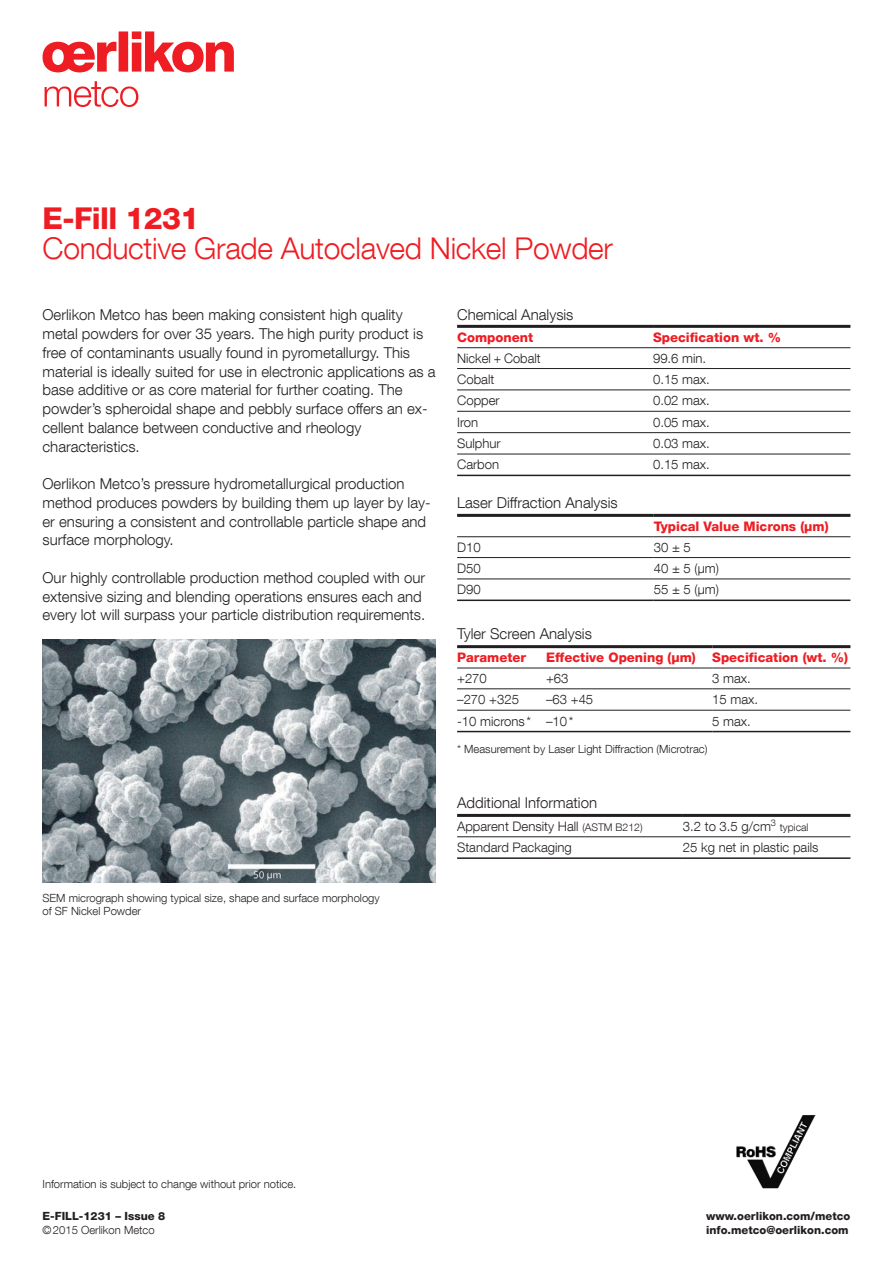
<style>
.page{position:relative;width:893px;height:1263px;background:#fff}
.page>*{position:absolute;margin:0;border:0;box-sizing:border-box;transform-origin:0 0}
.t1{font:300 30px "Helvetica Neue LT Com";letter-spacing:-.01em;color:#ee1d23}
.t2{font:800 30px "Helvetica Neue LT Com";letter-spacing:-.02em;color:#ee1d23}
.t3{font:300 15px/18.8px "Helvetica Neue LT Com";color:#231f20}
.t4{font:300 13.2px "Helvetica Neue LT Com";color:#231f20}
.t5{font:800 13.2px "Helvetica Neue LT Com";color:#ee1d23}
.t6{font:300 11.25px/13.2px "Helvetica Neue LT Com";color:#231f20}
.t7{font:800 11.25px/14.1px "Helvetica Neue LT Com";color:#231f20}
.s1{font-size:10.5px}
</style>
<div class="page">
<svg style="left:43px;top:31px;width:191px;height:41px"></svg>
<svg style="left:45px;top:81px;width:93px;height:26px"></svg>
<img style="left:43px;top:639px;width:393px;height:244px">
<img style="left:736px;top:1115px;width:79px;height:73px">
<hr style="left:457px;top:368px;width:196px;height:1px;background:#231f20">
<hr style="left:653px;top:368px;width:197px;height:1px;background:#231f20">
<hr style="left:457px;top:390px;width:196px;height:1px;background:#231f20">
<hr style="left:653px;top:390px;width:197px;height:1px;background:#231f20">
<hr style="left:457px;top:411px;width:196px;height:1px;background:#231f20">
<hr style="left:653px;top:411px;width:197px;height:1px;background:#231f20">
<hr style="left:457px;top:432px;width:196px;height:1px;background:#231f20">
<hr style="left:653px;top:432px;width:197px;height:1px;background:#231f20">
<hr style="left:457px;top:454px;width:196px;height:1px;background:#231f20">
<hr style="left:653px;top:454px;width:197px;height:1px;background:#231f20">
<hr style="left:457px;top:325px;width:196px;height:3px;background:#231f20">
<hr style="left:653px;top:325px;width:197px;height:3px;background:#231f20">
<hr style="left:457px;top:347px;width:196px;height:1px;background:#231f20">
<hr style="left:653px;top:347px;width:197px;height:1px;background:#231f20">
<hr style="left:457px;top:475px;width:196px;height:1px;background:#231f20">
<hr style="left:653px;top:475px;width:197px;height:1px;background:#231f20">
<hr style="left:457px;top:557px;width:197px;height:1px;background:#231f20">
<hr style="left:654px;top:557px;width:196px;height:1px;background:#231f20">
<hr style="left:457px;top:579px;width:197px;height:1px;background:#231f20">
<hr style="left:654px;top:579px;width:196px;height:1px;background:#231f20">
<hr style="left:457px;top:514px;width:197px;height:3px;background:#231f20">
<hr style="left:654px;top:514px;width:196px;height:3px;background:#231f20">
<hr style="left:457px;top:536px;width:197px;height:1px;background:#231f20">
<hr style="left:654px;top:536px;width:196px;height:1px;background:#231f20">
<hr style="left:457px;top:599px;width:197px;height:2px;background:#231f20">
<hr style="left:654px;top:599px;width:196px;height:2px;background:#231f20">
<hr style="left:457px;top:645px;width:89px;height:3px;background:#231f20">
<hr style="left:546px;top:645px;width:166px;height:3px;background:#231f20">
<hr style="left:712px;top:645px;width:138px;height:3px;background:#231f20">
<hr style="left:457px;top:668px;width:89px;height:1px;background:#231f20">
<hr style="left:546px;top:668px;width:166px;height:1px;background:#231f20">
<hr style="left:712px;top:668px;width:138px;height:1px;background:#231f20">
<hr style="left:457px;top:731px;width:89px;height:1px;background:#231f20">
<hr style="left:546px;top:731px;width:166px;height:1px;background:#231f20">
<hr style="left:712px;top:731px;width:138px;height:1px;background:#231f20">
<hr style="left:457px;top:688px;width:89px;height:1px;background:#231f20">
<hr style="left:546px;top:688px;width:166px;height:1px;background:#231f20">
<hr style="left:712px;top:688px;width:138px;height:1px;background:#231f20">
<hr style="left:457px;top:710px;width:89px;height:1px;background:#231f20">
<hr style="left:546px;top:710px;width:166px;height:1px;background:#231f20">
<hr style="left:712px;top:710px;width:138px;height:1px;background:#231f20">
<hr style="left:457px;top:836px;width:226px;height:1px;background:#231f20">
<hr style="left:683px;top:836px;width:167px;height:1px;background:#231f20">
<hr style="left:457px;top:857px;width:226px;height:2px;background:#231f20">
<hr style="left:683px;top:857px;width:167px;height:2px;background:#231f20">
<hr style="left:457px;top:814px;width:226px;height:3px;background:#231f20">
<hr style="left:683px;top:814px;width:167px;height:3px;background:#231f20">
<h1 class="t2" style="left:43px;top:201px;width:158px">E-Fill 1231</h1>
<h1 class="t1" style="left:43px;top:230px;width:572px">Conductive Grade Autoclaved Nickel Powder</h1>
<p class="t3" style="left:43px;top:305px;width:395px">Oerlikon Metco has been making consistent high quality metal powders for over 35 years. The high purity product is free of contaminants usually found in pyrometallurgy. This material is ideally suited for use in electronic applications as a base additive or as core material for further coating. The powder’s spheroidal shape and pebbly surface offers an ex&shy;cellent balance between conductive and rheology characteristics.</p>
<p class="t3" style="left:43px;top:474px;width:390px">Oerlikon Metco’s pressure hydrometallurgical production method produces powders by building them up layer by lay&shy;er ensuring a consistent and controllable particle shape and surface morphology.</p>
<p class="t3" style="left:43px;top:568px;width:384px">Our highly controllable production method coupled with our extensive sizing and blending operations ensures each and every lot will surpass your particle distribution requirements.</p>
<p class="t6" style="left:43px;top:891px;width:339px">SEM micrograph showing typical size, shape and surface morphology -of SF Nickel Powder</p>
<p class="t3" style="left:457px;top:305px;width:118px">Chemical Analysis</p>
<p class="t5" style="left:457px;top:329px;width:78px">Component</p>
<p class="t5" style="left:653px;top:329px;width:130px">Specification wt. %</p>
<p class="t4" style="left:457px;top:350px;width:85px">Nickel + Cobalt</p>
<p class="t4" style="left:653px;top:350px;width:55px">99.6 min.</p>
<p class="t4" style="left:457px;top:371px;width:39px">Cobalt</p>
<p class="t4" style="left:653px;top:371px;width:58px">0.15 max.</p>
<p class="t4" style="left:457px;top:392px;width:44px">Copper</p>
<p class="t4" style="left:653px;top:392px;width:58px">0.02 max.</p>
<p class="t4" style="left:457px;top:414px;width:23px">Iron</p>
<p class="t4" style="left:653px;top:414px;width:58px">0.05 max.</p>
<p class="t4" style="left:457px;top:435px;width:45px">Sulphur</p>
<p class="t4" style="left:653px;top:435px;width:58px">0.03 max.</p>
<p class="t4" style="left:457px;top:457px;width:44px">Carbon</p>
<p class="t4" style="left:653px;top:457px;width:58px">0.15 max.</p>
<p class="t3" style="left:457px;top:493px;width:162px">Laser Diffraction Analysis</p>
<p class="t5" style="left:654px;top:518px;width:176px">Typical Value Microns (μm)</p>
<p class="t4" style="left:457px;top:539px;width:25px">D10</p>
<p class="t4" style="left:654px;top:539px;width:39px">30 ± 5</p>
<p class="t4" style="left:457px;top:560px;width:25px">D50</p>
<p class="t4" style="left:654px;top:560px;width:67px">40 ± 5 (μm)</p>
<p class="t4" style="left:457px;top:581px;width:25px">D90</p>
<p class="t4" style="left:654px;top:581px;width:67px">55 ± 5 (μm)</p>
<p class="t3" style="left:457px;top:624px;width:136px">Tyler Screen Analysis</p>
<p class="t5" style="left:457px;top:649px;width:71px">Parameter</p>
<p class="t5" style="left:546px;top:649px;width:151px">Effective Opening (μm)</p>
<p class="t5" style="left:712px;top:649px;width:137px">Specification (wt. %)</p>
<p class="t4" style="left:457px;top:670px;width:31px">+270</p>
<p class="t4" style="left:546px;top:670px;width:24px">+63</p>
<p class="t4" style="left:712px;top:670px;width:40px">3 max.</p>
<p class="t4" style="left:457px;top:691px;width:63px">–270 +325</p>
<p class="t4" style="left:546px;top:691px;width:49px">–63 +45</p>
<p class="t4" style="left:712px;top:691px;width:47px">15 max.</p>
<p class="t4" style="left:457px;top:713px;width:118px">-10 microns * –10*</p>
<p class="t4" style="left:712px;top:713px;width:40px">5 max.</p>
<p class="t6" style="left:457px;top:742px;width:252px">* Measurement by Laser Light Diffraction (Microtrac)</p>
<p class="t3" style="left:457px;top:793px;width:142px">Additional Information</p>
<p class="t4" style="left:457px;top:818px;width:187px">Apparent Density Hall <span class="s1">(ASTM B212)</span></p>
<p class="t4" style="left:683px;top:818px;width:127px">3.2 to 3.5 g/cm<sup>3</sup> <span class="s1">typical</span></p>
<p class="t4" style="left:457px;top:839px;width:116px">Standard Packaging</p>
<p class="t4" style="left:683px;top:839px;width:137px">25 kg net in plastic pails</p>
<p class="t6" style="left:43px;top:1177px;width:255px">Information is subject to change without prior notice.</p>
<p class="t7" style="left:706px;top:1208px;width:146px">www.oerlikon.com/metco info.metco@oerlikon.com</p>
<p class="t7" style="left:43px;top:1208px;width:124px">E-FILL-1231 – Issue 8</p>
<p class="t6" style="left:43px;top:1223px;width:114px">©2015 Oerlikon Metco</p>
<p class="t7" style="left:843px;top:1222px;width:9px">1</p>
</div>
